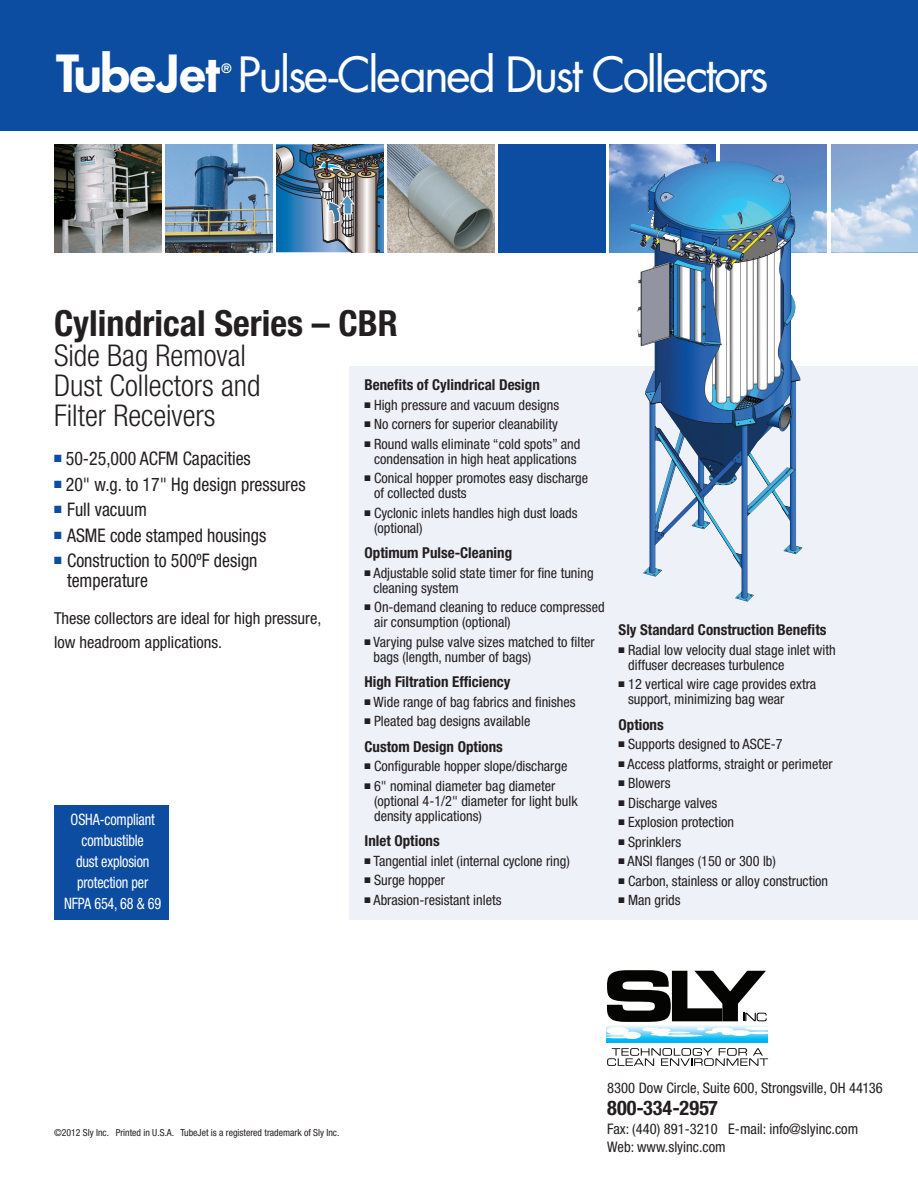
<style>
.page{position:relative;width:918px;height:1188px;background:#fff}
.page>*{position:absolute;margin:0;border:0;box-sizing:border-box;transform-origin:0 0}
.t1{font:47.25px "Futura";letter-spacing:-.06em;color:#fff}
.t2{font:700 condensed 36px "Helvetica Neue LT Std";color:#231f20}
.t3{font:300 condensed 30px/30px "Helvetica Neue LT Std";color:#231f20}
.t4{font:700 condensed 20.25px "Helvetica Neue";color:#231f20}
.t5{font:condensed 18.75px/19.5px "Helvetica Neue LT Std";color:#231f20;scale:.95 1}
.t6{font:condensed 16.5px/24px "Helvetica Neue LT Std";color:#231f20}
.t7{font:condensed 15.75px/21px "Helvetica Neue LT Std";letter-spacing:-.01em;color:#fff;text-align:center;scale:.9 1}
.t8{font:700 condensed 15px "Helvetica Neue LT Std";color:#231f20}
.t9{font:condensed 14.55px/17.7px "Helvetica Neue";color:#231f20}
.t10{font:condensed 14.25px/15px "Helvetica Neue LT Std";color:#231f20}
.t11{font:800 12.6px "Futura";color:#fff}
.t12{font:condensed 9.75px "Helvetica Neue LT Std";color:#231f20}
.s1{font-weight:600}
</style>
<div class="page">
<svg style="left:607px;top:1048px;width:161px;height:18px"></svg>
<svg style="left:606px;top:1025px;width:161px;height:18px"></svg>
<div style="left:606px;top:1027px;width:23px;height:8px;background:#d1eefb;border-radius:50%"></div>
<div style="left:623px;top:1032px;width:18px;height:7px;background:#fff;border-radius:50%"></div>
<hr style="left:605px;top:1034px;width:24px;height:2px;background:#fff;border-radius:50%">
<hr style="left:605px;top:1036px;width:28px;height:2px;background:#fff;border-radius:50%">
<hr style="left:663px;top:1034px;width:40px;height:3px;background:#fff;border-radius:50%">
<svg style="left:729px;top:1030px;width:22px;height:6px"></svg>
<svg style="left:607px;top:970px;width:160px;height:65px"></svg>
<div style="left:350px;top:366px;width:568px;height:554px;background:#eff1f8"></div>
<div style="left:0;top:0;width:918px;height:131px;background:#0d4da1"></div>
<img style="left:54px;top:144px;width:108px;height:108px">
<img style="left:165px;top:144px;width:108px;height:108px">
<svg style="left:276px;top:144px;width:108px;height:108px;background:#65849c"></svg>
<img style="left:387px;top:144px;width:108px;height:108px">
<div style="left:498px;top:144px;width:108px;height:108px;background:#0d4da1"></div>
<svg style="left:609px;top:144px;width:107px;height:108px;background:#6692c9"></svg>
<svg style="left:720px;top:144px;width:107px;height:108px;background:#6e97ca"></svg>
<svg style="left:831px;top:144px;width:87px;height:108px;background:#a9c3e1"></svg>
<div style="left:54px;top:806px;width:115px;height:114px;background:#0d4da1"></div>
<img style="left:629px;top:154px;width:173px;height:448px">
<h1 class="t1" style="left:54px;top:42px;width:716px"><span class="s1">TubeJet</span> Pulse-Cleaned Dust Collectors</h1>
<p class="t11" style="left:221px;top:60px;width:12px">®</p>
<h2 class="t2" style="left:54px;top:302px;width:345px">Cylindrical Series – CBR</h2>
<h3 class="t3" style="left:54px;top:340px;width:208px">Side Bag Removal<br>Dust Collectors and<br>Filter Receivers</h3>
<h3 class="t5" style="left:54px;top:449px;width:209px"><sup>■</sup> 50-25,000 ACFM Capacities</h3>
<h3 class="t5" style="left:54px;top:474px;width:266px"><sup>■</sup> 20" w.g. to 17" Hg design pressures</h3>
<h3 class="t5" style="left:54px;top:500px;width:99px"><sup>■</sup> Full vacuum</h3>
<h3 class="t5" style="left:54px;top:525px;width:225px"><sup>■</sup> ASME code stamped housings</h3>
<h3 class="t5" style="left:67px;top:551px;width:202px;text-indent:-13px"><sup>■</sup> Construction to 500ºF design temperature</h3>
<p class="t8" style="left:364px;top:376px;width:177px">Benefits of Cylindrical Design</p>
<p class="t10" style="left:364px;top:397px;width:196px">■ High pressure and vacuum designs</p>
<p class="t10" style="left:364px;top:417px;width:195px">■ No corners for superior cleanability</p>
<p class="t10" style="left:364px;top:436px;width:217px;text-align:center">■ Round walls eliminate “cold spots” and condensation in high heat applications</p>
<p class="t10" style="left:374px;top:471px;width:216px;text-indent:-10px">■ Conical hopper promotes easy discharge of collected dusts</p>
<p class="t10" style="left:374px;top:505px;width:205px;text-indent:-10px">■ Cyclonic inlets handles high dust loads (optional)</p>
<p class="t8" style="left:364px;top:544px;width:149px">Optimum Pulse-Cleaning</p>
<p class="t10" style="left:374px;top:565px;width:222px;text-indent:-9px">■ Adjustable solid state timer for fine tuning cleaning system</p>
<p class="t10" style="left:374px;top:600px;width:232px;text-indent:-10px">■ On-demand cleaning to reduce compressed air consumption (optional)</p>
<p class="t10" style="left:374px;top:634px;width:223px;text-indent:-9px">■ Varying pulse valve sizes matched to filter bags (length, number of bags)</p>
<p class="t8" style="left:364px;top:673px;width:147px">High Filtration Efficiency</p>
<p class="t10" style="left:364px;top:694px;width:213px">■ Wide range of bag fabrics and finishes</p>
<p class="t10" style="left:364px;top:714px;width:167px">■ Pleated bag designs available</p>
<p class="t8" style="left:364px;top:737px;width:140px">Custom Design Options</p>
<p class="t10" style="left:364px;top:759px;width:204px">■ Configurable hopper slope/discharge</p>
<p class="t10" style="left:374px;top:778px;width:205px;text-indent:-10px">■ 6" nominal diameter bag diameter (optional 4-1/2" diameter for light bulk density applications)</p>
<p class="t8" style="left:364px;top:832px;width:77px">Inlet Options</p>
<p class="t10" style="left:364px;top:853px;width:207px">■ Tangential inlet (internal cyclone ring)</p>
<p class="t10" style="left:364px;top:873px;width:82px">■ Surge hopper</p>
<p class="t10" style="left:364px;top:892px;width:138px">■ Abrasion-resistant inlets</p>
<p class="t6" style="left:54px;top:606px;width:269px">These collectors are ideal for high pressure, low headroom applications.</p>
<p class="t7" style="left:64px;top:809px;width:110px">OSHA-compliant combustible<br>dust explosion protection per<br>NFPA 654, 68 &amp; 69</p>
<p class="t8" style="left:619px;top:621px;width:209px">Sly Standard Construction Benefits</p>
<p class="t10" style="left:628px;top:642px;width:209px;text-indent:-10px">■ Radial low velocity dual stage inlet with diffuser decreases turbulence</p>
<p class="t10" style="left:628px;top:677px;width:190px;text-indent:-10px">■ 12 vertical wire cage provides extra support, minimizing bag wear</p>
<p class="t8" style="left:619px;top:715px;width:47px">Options</p>
<p class="t10" style="left:619px;top:737px;width:166px">■ Supports designed to ASCE-7</p>
<p class="t10" style="left:619px;top:756px;width:216px">■ Access platforms, straight or perimeter</p>
<p class="t10" style="left:619px;top:776px;width:53px">■ Blowers</p>
<p class="t10" style="left:619px;top:795px;width:100px">■ Discharge valves</p>
<p class="t10" style="left:619px;top:815px;width:117px">■ Explosion protection</p>
<p class="t10" style="left:619px;top:834px;width:64px">■ Sprinklers</p>
<p class="t10" style="left:619px;top:854px;width:159px">■ ANSI flanges (150 or 300 lb)</p>
<p class="t10" style="left:619px;top:873px;width:211px">■ Carbon, stainless or alloy construction</p>
<p class="t10" style="left:619px;top:893px;width:64px">■ Man grids</p>
<p class="t12" style="left:54px;top:1127px;width:287px">©2012 Sly Inc. Printed in U.S.A. TubeJet is a registered trademark of Sly Inc.</p>
<p class="t9" style="left:607px;top:1079px;width:277px">8300 Dow Circle, Suite 600, Strongsville, OH 44136</p>
<h3 class="t4" style="left:607px;top:1096px;width:112px">800-334-2957</h3>
<p class="t9" style="left:607px;top:1120px;width:252px">Fax: (440) 891-3210 E-mail: info@slyinc.com<br>Web: www.slyinc.com</p>
</div>
